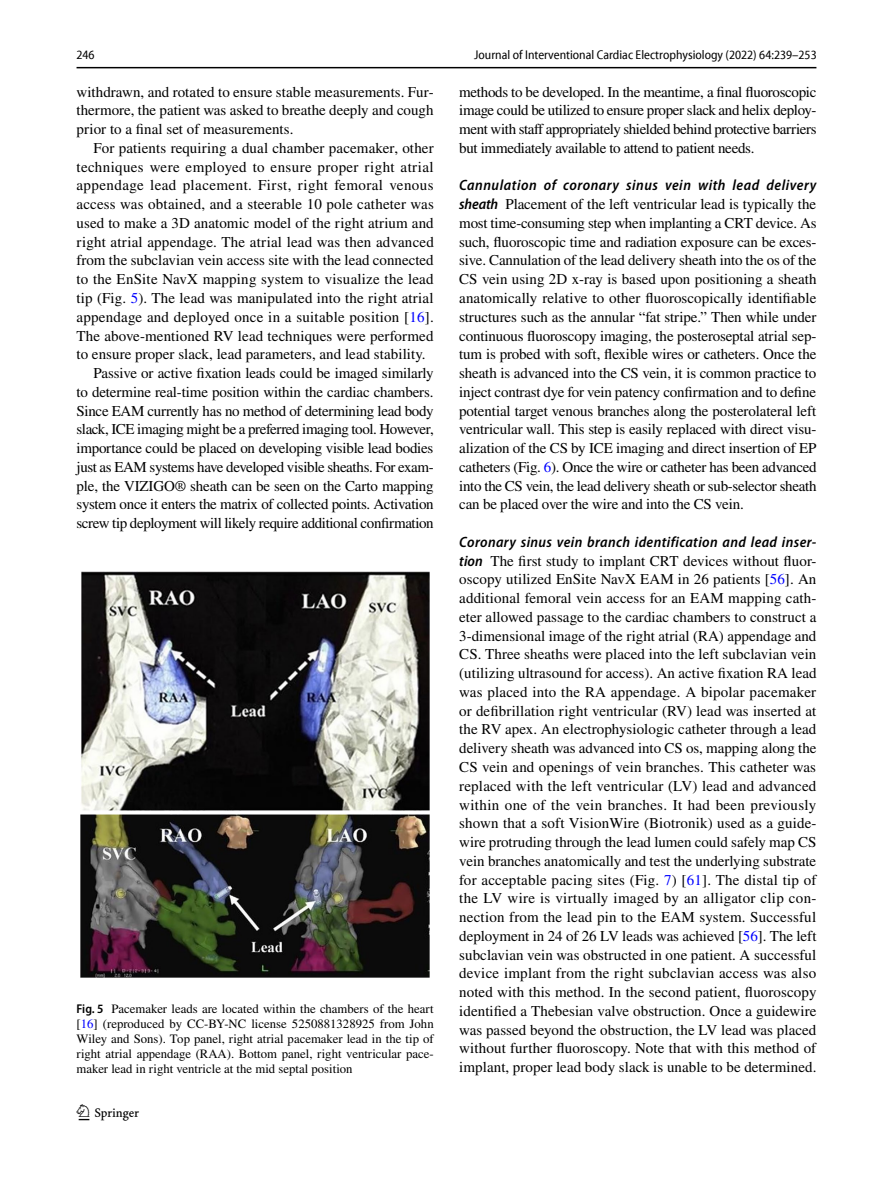
<style>
.page{position:relative;width:893px;height:1187px;background:#fff}
.page>*{position:absolute;margin:0;border:0;box-sizing:border-box;transform-origin:0 0}
.t1{font:22.5px "Springnew Regular 2";color:#000}
.t2{font:15px/18.8px "STIX";color:#000;text-align:justify}
.t3{font:15px "STIX";letter-spacing:-.025em;color:#000}
.t4{font:15px "STIX";letter-spacing:-.02em;color:#000}
.t5{font:italic 600 semi-condensed 15px "Myriad Pro";letter-spacing:.025em;color:#000}
.t6{font:15px "STIX";letter-spacing:.025em;color:#000}
.t7{font:15px "STIX";letter-spacing:.03em;color:#000}
.t8{font:12.75px/15px "STIX";color:#000;text-align:justify}
.t9{font:semi-condensed 12.75px "Myriad Pro Unic";color:#000}
.s1{color:#00f}
.s2{font-family:"Myriad Pro";font-weight:600;font-stretch:semi-condensed}
.s3{font-family:"Myriad Pro";font-weight:600;font-style:italic;font-stretch:semi-condensed}
</style>
<div class="page">
<hr style="left:77px;top:67px;width:739px;height:1px;background:#000">
<img style="left:81px;top:572px;width:349px;height:405px">
<p class="t9" style="left:76px;top:50px;width:20px">246</p>
<p class="t9" style="left:474px;top:50px;width:344px">Journal of Interventional Cardiac Electrophysiology (2022) 64:239–253</p>
<p class="t2" style="left:77px;top:83px;width:359px">withdrawn, and rotated to ensure stable measurements. Fur&shy;thermore, the patient was asked to breathe deeply and cough prior to a final set of measurements.</p>
<p class="t2" style="left:94px;top:139px;width:342px">For patients requiring a dual chamber pacemaker, other</p>
<p class="t6" style="left:77px;top:156px;width:359px">techniques were employed to ensure proper right atrial</p>
<p class="t7" style="left:77px;top:175px;width:359px">appendage lead placement. First, right femoral venous</p>
<p class="t2" style="left:77px;top:196px;width:359px">access was obtained, and a steerable 10 pole catheter was</p>
<p class="t2" style="left:77px;top:214px;width:359px">used to make a 3D anatomic model of the right atrium and</p>
<p class="t2" style="left:77px;top:233px;width:359px">right atrial appendage. The atrial lead was then advanced</p>
<p class="t2" style="left:77px;top:252px;width:359px">from the subclavian vein access site with the lead connected</p>
<p class="t2" style="left:77px;top:271px;width:359px">to the EnSite NavX mapping system to visualize the lead</p>
<p class="t2" style="left:77px;top:289px;width:358px">tip (Fig. <span class="s1">5</span>). The lead was manipulated into the right atrial</p>
<p class="t2" style="left:77px;top:308px;width:359px">appendage and deployed once in a suitable position [<span class="s1">16</span>].</p>
<p class="t2" style="left:77px;top:327px;width:359px">The above-mentioned RV lead techniques were performed</p>
<p class="t2" style="left:77px;top:346px;width:351px">to ensure proper slack, lead parameters, and lead stability.</p>
<p class="t2" style="left:94px;top:364px;width:342px">Passive or active fixation leads could be imaged similarly</p>
<p class="t2" style="left:77px;top:383px;width:358px">to determine real-time position within the cardiac chambers.</p>
<p class="t4" style="left:77px;top:400px;width:359px">Since EAM currently has no method of determining lead body</p>
<p class="t3" style="left:77px;top:419px;width:359px">slack, ICE imaging might be a preferred imaging tool. However,</p>
<p class="t4" style="left:77px;top:437px;width:358px">importance could be placed on developing visible lead bodies</p>
<p class="t3" style="left:77px;top:456px;width:359px">just as EAM systems have developed visible sheaths. For exam-</p>
<p class="t2" style="left:77px;top:477px;width:358px">ple, the VIZIGO® sheath can be seen on the Carto mapping</p>
<p class="t4" style="left:77px;top:494px;width:359px">system once it enters the matrix of collected points. Activation</p>
<p class="t3" style="left:77px;top:512px;width:359px">screw tip deployment will likely require additional confirmation</p>
<p class="t8" style="left:77px;top:1001px;width:359px"><span class="s2">Fig. 5</span> Pacemaker leads are located within the chambers of the heart [<span class="s1">16</span>] (reproduced by CC-BY-NC license 5250881328925 from John Wiley and Sons). Top panel, right atrial pacemaker lead in the tip of right atrial appendage (RAA). Bottom panel, right ventricular pace&shy;maker lead in right ventricle at the mid septal position</p>
<h1 class="t1" style="left:79px;top:1104px;width:62px">1 3</h1>
<p class="t2" style="left:459px;top:83px;width:359px">methods to be developed. In the meantime, a final fluoroscopic image could be utilized to ensure proper slack and helix deploy&shy;ment with staff appropriately shielded behind protective barriers but immediately available to attend to patient needs.</p>
<p class="t5" style="left:459px;top:177px;width:359px">Cannulation of coronary sinus vein with lead delivery</p>
<p class="t2" style="left:459px;top:196px;width:359px"><span class="s3">sheath</span> Placement of the left ventricular lead is typically the most time-consuming step when implanting a CRT device. As such, fluoroscopic time and radiation exposure can be exces&shy;sive. Cannulation of the lead delivery sheath into the os of the CS vein using 2D x-ray is based upon positioning a sheath anatomically relative to other fluoroscopically identifiable structures such as the annular “fat stripe.” Then while under continuous fluoroscopy imaging, the posteroseptal atrial sep&shy;tum is probed with soft, flexible wires or catheters. Once the sheath is advanced into the CS vein, it is common practice to inject contrast dye for vein patency confirmation and to define potential target venous branches along the posterolateral left ventricular wall. This step is easily replaced with direct visu&shy;alization of the CS by ICE imaging and direct insertion of EP catheters (Fig. <span class="s1">6</span>). Once the wire or catheter has been advanced into the CS vein, the lead delivery sheath or sub-selector sheath can be placed over the wire and into the CS vein.</p>
<p class="t5" style="left:459px;top:533px;width:359px">Coronary sinus vein branch identification and lead inser-</p>
<p class="t2" style="left:459px;top:552px;width:359px"><span class="s3">tion</span> The first study to implant CRT devices without fluor&shy;oscopy utilized EnSite NavX EAM in 26 patients [<span class="s1">56</span>]. An additional femoral vein access for an EAM mapping cath&shy;eter allowed passage to the cardiac chambers to construct a 3-dimensional image of the right atrial (RA) appendage and CS. Three sheaths were placed into the left subclavian vein (utilizing ultrasound for access). An active fixation RA lead was placed into the RA appendage. A bipolar pacemaker or defibrillation right ventricular (RV) lead was inserted at the RV apex. An electrophysiologic catheter through a lead delivery sheath was advanced into CS os, mapping along the CS vein and openings of vein branches. This catheter was replaced with the left ventricular (LV) lead and advanced within one of the vein branches. It had been previously shown that a soft VisionWire (Biotronik) used as a guide&shy;wire protruding through the lead lumen could safely map CS vein branches anatomically and test the underlying substrate for acceptable pacing sites (Fig. <span class="s1">7</span>) [<span class="s1">61</span>]. The distal tip of the LV wire is virtually imaged by an alligator clip con&shy;nection from the lead pin to the EAM system. Successful deployment in 24 of 26 LV leads was achieved [<span class="s1">56</span>]. The left subclavian vein was obstructed in one patient. A successful device implant from the right subclavian access was also noted with this method. In the second patient, fluoroscopy identified a Thebesian valve obstruction. Once a guidewire was passed beyond the obstruction, the LV lead was placed without further fluoroscopy. Note that with this method of implant, proper lead body slack is unable to be determined.</p>
</div>
